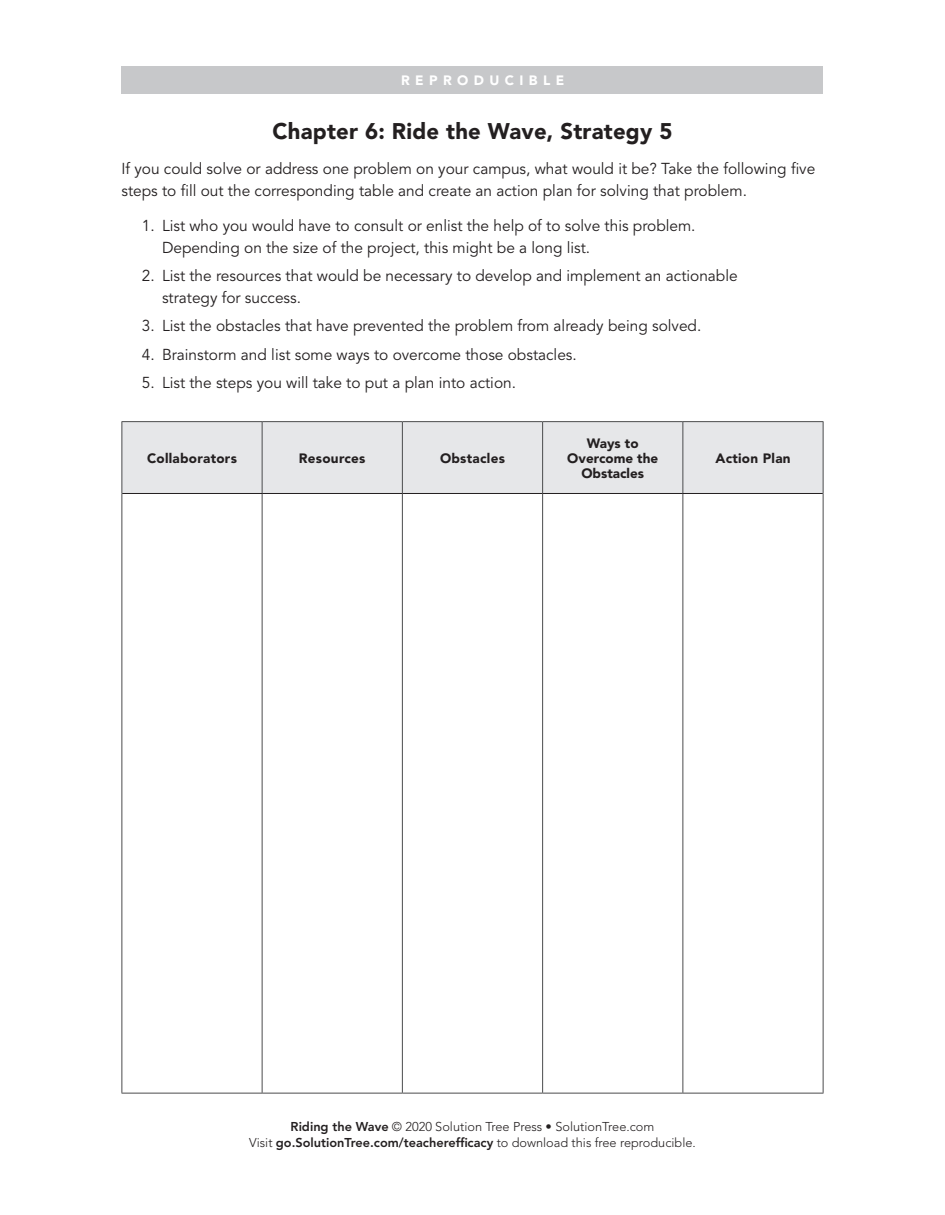
<style>
.page{position:relative;width:945px;height:1215px;background:#fff}
.page>*{position:absolute;margin:0;border:0;box-sizing:border-box;transform-origin:0 0}
.Repro_Title{font:900 22.5px "Avenir LT Std";letter-spacing:.01em;color:#231f20}
.feature_box_text{font:15.75px/21.8px "Avenir LT Std";color:#231f20}
.Ride_the_Wave_Column{font:900 13.5px "Avenir LT Std";letter-spacing:.02em;color:#231f20}
.Ride_the_Wave_Column-2{font:900 13.5px/15px "Avenir LT Std";color:#231f20;text-align:center}
.t1{font:900 13.5px "Avenir LT Std";letter-spacing:.4em;color:#fff}
.t2{font:300 12.75px/16.5px "Avenir LT Std";color:#231f20;text-align:center}
.s1{font-weight:800}
</style>
<div class="page">
<div style="left:122px;top:66px;width:702px;height:28px;background:#c7c8ca"></div>
<div style="left:123px;top:422px;width:700px;height:71px;background:#e6e7e9"></div>
<hr style="left:262px;top:422px;width:1px;height:71px;background:#4b4c4d">
<hr style="left:402px;top:422px;width:1px;height:71px;background:#4b4c4d">
<hr style="left:542px;top:422px;width:1px;height:71px;background:#4b4c4d">
<hr style="left:682px;top:422px;width:1px;height:71px;background:#4b4c4d">
<hr style="left:262px;top:494px;width:1px;height:599px;background:#4b4c4d">
<hr style="left:402px;top:494px;width:1px;height:599px;background:#4b4c4d">
<hr style="left:542px;top:494px;width:1px;height:599px;background:#4b4c4d">
<hr style="left:682px;top:494px;width:1px;height:599px;background:#4b4c4d">
<hr style="left:122px;top:493px;width:1px;height:600px;background:#4b4c4d">
<hr style="left:823px;top:493px;width:1px;height:600px;background:#4b4c4d">
<hr style="left:122px;top:1093px;width:140px;height:1px;background:#4b4c4d">
<hr style="left:262px;top:1093px;width:140px;height:1px;background:#4b4c4d">
<hr style="left:402px;top:1093px;width:141px;height:1px;background:#4b4c4d">
<hr style="left:543px;top:1093px;width:140px;height:1px;background:#4b4c4d">
<hr style="left:683px;top:1093px;width:141px;height:1px;background:#4b4c4d">
<hr style="left:122px;top:421px;width:140px;height:1px;background:#4b4c4d">
<hr style="left:122px;top:422px;width:1px;height:71px;background:#4b4c4d">
<hr style="left:262px;top:421px;width:140px;height:1px;background:#4b4c4d">
<hr style="left:402px;top:421px;width:141px;height:1px;background:#4b4c4d">
<hr style="left:543px;top:421px;width:140px;height:1px;background:#4b4c4d">
<hr style="left:683px;top:421px;width:141px;height:1px;background:#4b4c4d">
<hr style="left:823px;top:422px;width:1px;height:71px;background:#4b4c4d">
<hr style="left:122px;top:493px;width:140px;height:1px;background:#231f20">
<hr style="left:262px;top:493px;width:140px;height:1px;background:#231f20">
<hr style="left:402px;top:493px;width:141px;height:1px;background:#231f20">
<hr style="left:543px;top:493px;width:140px;height:1px;background:#231f20">
<hr style="left:683px;top:493px;width:140px;height:1px;background:#231f20">
<p class="t1" style="left:401px;top:72px;width:165px">REPRODUCIBLE</p>
<p class="Repro_Title" style="left:273px;top:117px;width:401px">Chapter 6: Ride the Wave, Strategy 5</p>
<p class="feature_box_text" style="left:122px;top:158px;width:695px">If you could solve or address one problem on your campus, what would it be? Take the following five steps to fill out the corresponding table and create an action plan for solving that problem.</p>
<p class="feature_box_text" style="left:162px;top:215px;width:535px;text-indent:-20px">1. List who you would have to consult or enlist the help of to solve this problem.<br>Depending on the size of the project, this might be a long list.</p>
<p class="feature_box_text" style="left:162px;top:265px;width:577px;text-indent:-20px">2. List the resources that would be necessary to develop and implement an actionable strategy for success.</p>
<p class="feature_box_text" style="left:142px;top:315px;width:561px">3. List the obstacles that have prevented the problem from already being solved.</p>
<p class="feature_box_text" style="left:142px;top:344px;width:437px">4. Brainstorm and list some ways to overcome those obstacles.</p>
<p class="feature_box_text" style="left:142px;top:372px;width:376px">5. List the steps you will take to put a plan into action.</p>
<p class="Ride_the_Wave_Column" style="left:147px;top:450px;width:91px">Collaborators</p>
<p class="Ride_the_Wave_Column" style="left:299px;top:450px;width:68px">Resources</p>
<p class="Ride_the_Wave_Column" style="left:440px;top:450px;width:66px">Obstacles</p>
<p class="Ride_the_Wave_Column-2" style="left:567px;top:435px;width:92px">Ways to<br>Overcome the<br>Obstacles</p>
<p class="Ride_the_Wave_Column" style="left:715px;top:450px;width:77px">Action Plan</p>
<p class="t2" style="left:249px;top:1118px;width:448px"><span class="s1">Riding the Wave</span> © 2020 Solution Tree Press • SolutionTree.com<br>Visit <span class="s1">go.SolutionTree.com/teacherefficacy</span> to download this free reproducible.</p>
</div>
